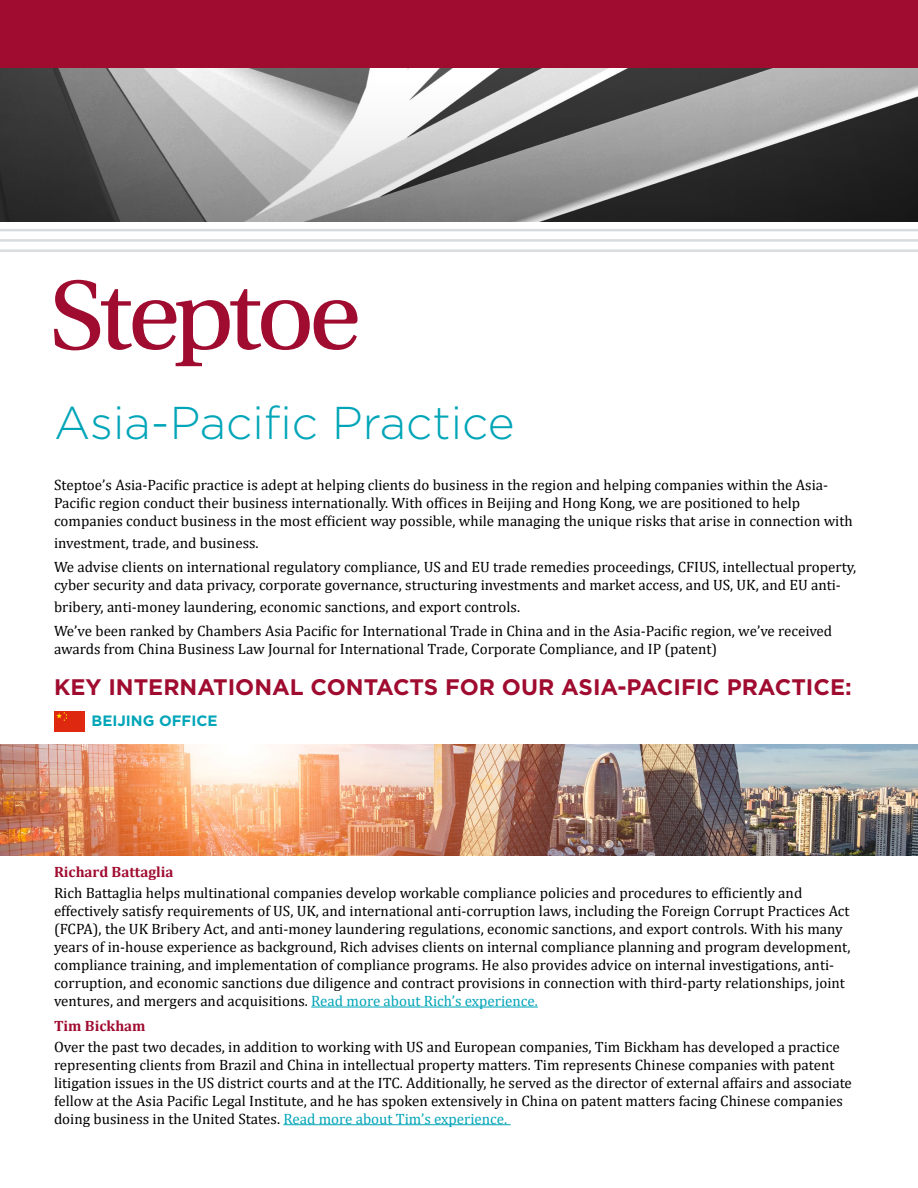
<style>
.page{position:relative;width:918px;height:1188px;background:#fff}
.page>*{position:absolute;margin:0;border:0;box-sizing:border-box;transform-origin:0 0}
.t1{font:300 45.9px "Gotham";color:#00a5b8}
.t2{font:700 22.5px "Gotham";color:#a00c30}
.t3{font:15px/18px "Cambria";color:#000}
.t4{font:700 15px "Cambria";color:#a00c30}
.t5{font:700 15px "Gotham";color:#00a5b8}
.s1{color:#00a5b8}
</style>
<div class="page">
<hr style="left:0;top:249px;width:918px;height:3px;background:#d8dcdf">
<hr style="left:0;top:239px;width:918px;height:3px;background:#d8dcdf">
<hr style="left:0;top:229px;width:918px;height:2px;background:#d8dcdf">
<img style="left:0;top:68px;width:918px;height:153px">
<hr style="left:311px;top:1007px;width:227px;height:1px;background:#00a5b8">
<hr style="left:283px;top:1124px;width:228px;height:1px;background:#00a5b8">
<svg style="left:54px;top:280px;width:304px;height:86px"></svg>
<img style="left:0;top:744px;width:918px;height:111px">
<div style="left:0;top:0;width:918px;height:68px;background:#a00c30"></div>
<div style="left:54px;top:711px;width:31px;height:20px;background:#de2910"></div>
<svg style="left:56px;top:712px;width:11px;height:9px"></svg>
<h1 class="t1" style="left:54px;top:393px;width:462px">Asia-Pacific Practice</h1>
<p class="t3" style="left:54px;top:476px;width:800px">Steptoe’s Asia-Pacific practice is adept at helping clients do business in the region and helping companies within the Asia-<br>Pacific region conduct their business internationally. With offices in Beijing and Hong Kong, we are positioned to help companies conduct business in the most efficient way possible, while managing the unique risks that arise in connection with</p>
<p class="t3" style="left:54px;top:530px;width:804px;line-height:24.5px">investment, trade, and business.<br>We advise clients on international regulatory compliance, US and EU trade remedies proceedings, CFIUS, intellectual property,</p>
<p class="t3" style="left:54px;top:574px;width:788px;line-height:21.6px">cyber security and data privacy, corporate governance, structuring investments and market access, and US, UK, and EU anti&shy;bribery, anti-money laundering, economic sanctions, and export controls.</p>
<p class="t3" style="left:54px;top:622px;width:780px">We’ve been ranked by Chambers Asia Pacific for International Trade in China and in the Asia-Pacific region, we’ve received awards from China Business Law Journal for International Trade, Corporate Compliance, and IP (patent)</p>
<h2 class="t2" style="left:54px;top:672px;width:799px">KEY INTERNATIONAL CONTACTS FOR OUR ASIA-PACIFIC PRACTICE:</h2>
<p class="t5" style="left:92px;top:711px;width:128px">BEIJING OFFICE</p>
<p class="t4" style="left:54px;top:861px;width:121px">Richard Battaglia</p>
<p class="t3" style="left:54px;top:884px;width:798px">Rich Battaglia helps multinational companies develop workable compliance policies and procedures to efficiently and effectively satisfy requirements of US, UK, and international anti-corruption laws, including the Foreign Corrupt Practices Act (FCPA), the UK Bribery Act, and anti-money laundering regulations, economic sanctions, and export controls. With his many years of in-house experience as background, Rich advises clients on internal compliance planning and program development, compliance training, and implementation of compliance programs. He also provides advice on internal investigations, anti&shy;corruption, and economic sanctions due diligence and contract provisions in connection with third-party relationships, joint ventures, and mergers and acquisitions. <span class="s1">Read more about Rich’s experience.</span></p>
<p class="t4" style="left:54px;top:1015px;width:93px">Tim Bickham</p>
<p class="t3" style="left:54px;top:1038px;width:799px">Over the past two decades, in addition to working with US and European companies, Tim Bickham has developed a practice representing clients from Brazil and China in intellectual property matters. Tim represents Chinese companies with patent litigation issues in the US district courts and at the ITC. Additionally, he served as the director of external affairs and associate fellow at the Asia Pacific Legal Institute, and he has spoken extensively in China on patent matters facing Chinese companies doing business in the United States. <span class="s1">Read more about Tim’s experience.</span></p>
</div>
